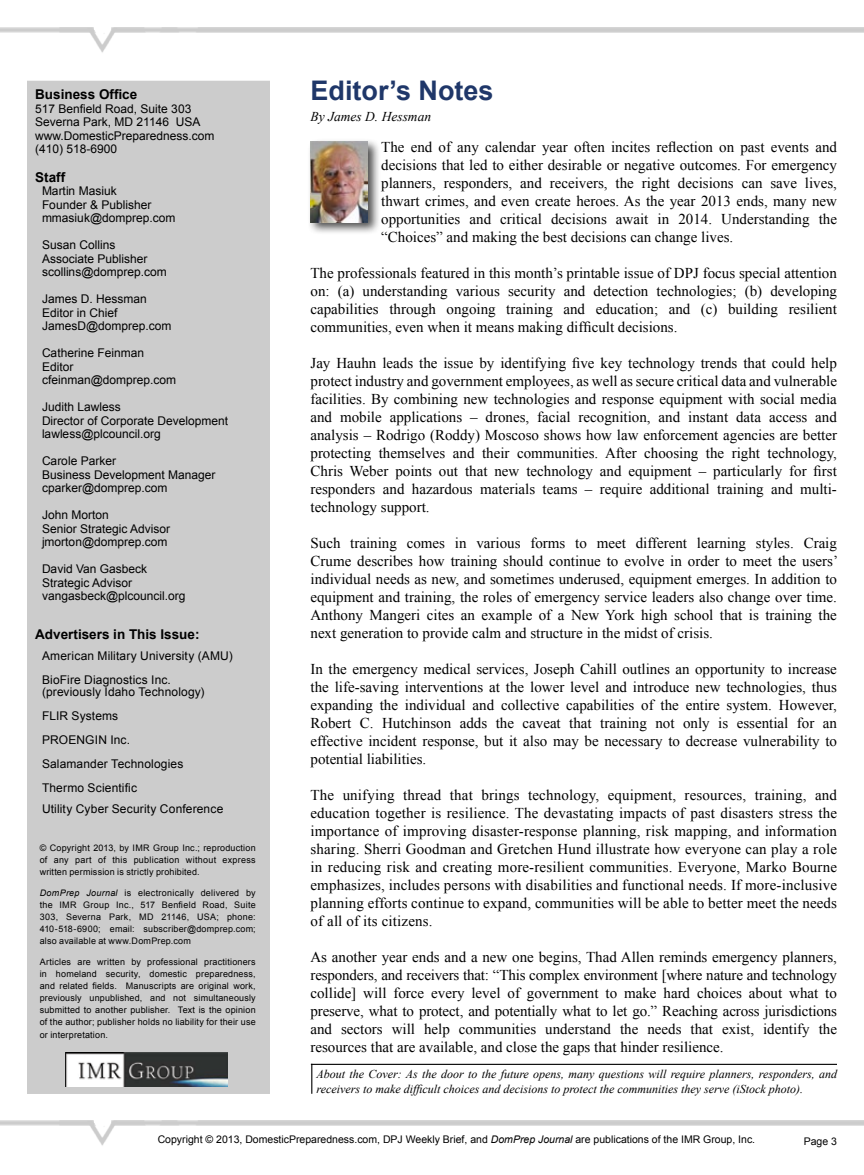
<style>
.page{position:relative;width:864px;height:1175px;background:#fff}
.page>*{position:absolute;margin:0;border:0;box-sizing:border-box;transform-origin:0 0}
.t1{font:700 27px "Arial";color:#1f3769}
.t2{font:15px/18px "Times New Roman";color:#000;text-align:justify}
.t3{font:700 13.5px "Arial";color:#000}
.t4{font:italic 13.5px "Times New Roman";color:#000}
.t5{font:12px/13.5px "Arial";color:#000}
.t6{font:italic 12px/15px "Times New Roman";color:#000}
.t7{font:10.5px "Arial";color:#000}
.t8{font:9px/12px "Arial";letter-spacing:.02em;color:#000;text-align:justify}
.s1{font-style:italic}
</style>
<div class="page">
<img style="left:0;top:27px;width:864px;height:26px">
<img style="left:0;top:1120px;width:864px;height:26px">
<div style="left:28px;top:81px;width:241px;height:1012px;background:#ccc"></div>
<div style="left:27px;top:81px;width:243px;height:1013px;border:2px solid #ccc"></div>
<img style="left:65px;top:1052px;width:162px;height:34px">
<hr style="left:311px;top:1063px;width:526px;height:1px;background:#000">
<hr style="left:311px;top:1063px;width:1px;height:30px;background:#000">
<div style="left:307px;top:138px;width:73px;height:97px;background:#000;opacity:.7"></div>
<img style="left:310px;top:141px;width:58px;height:81px">
<p class="t3" style="left:35px;top:85px;width:104px">Business Office</p>
<p class="t5" style="left:35px;top:102px;width:181px">517 Benfield Road, Suite 303<br>Severna Park, MD 21146 USA www.DomesticPreparedness.com (410) 518-6900</p>
<p class="t3" style="left:35px;top:168px;width:31px">Staff</p>
<p class="t5" style="left:42px;top:184px;width:135px">Martin Masiuk<br>Founder &amp; Publisher mmasiuk@domprep.com</p>
<p class="t5" style="left:42px;top:238px;width:126px">Susan Collins<br>Associate Publisher scollins@domprep.com</p>
<p class="t5" style="left:42px;top:292px;width:131px">James D. Hessman<br>Editor in Chief<br>JamesD@domprep.com</p>
<p class="t5" style="left:42px;top:346px;width:136px">Catherine Feinman<br>Editor cfeinman@domprep.com</p>
<p class="t5" style="left:42px;top:400px;width:188px">Judith Lawless<br>Director of Corporate Development lawless@plcouncil.org</p>
<p class="t5" style="left:42px;top:454px;width:175px">Carole Parker<br>Business Development Manager cparker@domprep.com</p>
<p class="t5" style="left:42px;top:508px;width:130px">John Morton<br>Senior Strategic Advisor jmorton@domprep.com</p>
<p class="t5" style="left:42px;top:562px;width:145px">David Van Gasbeck<br>Strategic Advisor vangasbeck@plcouncil.org</p>
<p class="t3" style="left:35px;top:625px;width:166px">Advertisers in This Issue:</p>
<p class="t5" style="left:42px;top:644px;width:192px;line-height:24px">American Military University (AMU)<br>BioFire Diagnostics Inc.</p>
<p class="t5" style="left:42px;top:680px;width:164px;line-height:24px">(previously Idaho Technology)<br>FLIR Systems<br>PROENGIN Inc.<br>Salamander Technologies<br>Thermo Scientific</p>
<p class="t5" style="left:42px;top:802px;width:183px">Utility Cyber Security Conference</p>
<p class="t8" style="left:40px;top:842px;width:217px">© Copyright 2013, by IMR Group Inc.; reproduction of any part of this publication without express written permission is strictly prohibited.</p>
<p class="t8" style="left:40px;top:887px;width:218px"><span class="s1">DomPrep Journal</span> is electronically delivered by the IMR Group Inc., 517 Benfield Road, Suite 303, Severna Park, MD 21146, USA; phone:<br>410-518-6900; email: subscriber@domprep.com; also available at www.DomPrep.com</p>
<p class="t8" style="left:40px;top:956px;width:217px">Articles are written by professional practitioners in homeland security, domestic preparedness, and related fields. Manuscripts are original work, previously unpublished, and not simultaneously submitted to another publisher. Text is the opinion of the author; publisher holds no liability for their use</p>
<p class="t8" style="left:40px;top:1029px;width:70px">or interpretation.</p>
<h1 class="t1" style="left:310px;top:73px;width:185px">Editor’s Notes</h1>
<p class="t4" style="left:310px;top:108px;width:122px">By James D. Hessman</p>
<p class="t2" style="left:381px;top:137px;width:457px">The end of any calendar year often incites reflection on past events and decisions that led to either desirable or negative outcomes. For emergency planners, responders, and receivers, the right decisions can save lives, thwart crimes, and even create heroes. As the year 2013 ends, many new opportunities and critical decisions await in 2014. Understanding the “Choices” and making the best decisions can change lives.</p>
<p class="t2" style="left:310px;top:263px;width:528px">The professionals featured in this month’s printable issue of DPJ focus special attention on: (a) understanding various security and detection technologies; (b) developing capabilities through ongoing training and education; and (c) building resilient communities, even when it means making difficult decisions.</p>
<p class="t2" style="left:310px;top:353px;width:528px">Jay Hauhn leads the issue by identifying five key technology trends that could help protect industry and government employees, as well as secure critical data and vulnerable facilities. By combining new technologies and response equipment with social media and mobile applications – drones, facial recognition, and instant data access and analysis – Rodrigo (Roddy) Moscoso shows how law enforcement agencies are better protecting themselves and their communities. After choosing the right technology, Chris Weber points out that new technology and equipment – particularly for first responders and hazardous materials teams – require additional training and multi&shy;technology support.</p>
<p class="t2" style="left:310px;top:533px;width:529px">Such training comes in various forms to meet different learning styles. Craig Crume describes how training should continue to evolve in order to meet the users’ individual needs as new, and sometimes underused, equipment emerges. In addition to equipment and training, the roles of emergency service leaders also change over time.<br>Anthony Mangeri cites an example of a New York high school that is training the next generation to provide calm and structure in the midst of crisis.</p>
<p class="t2" style="left:310px;top:659px;width:528px">In the emergency medical services, Joseph Cahill outlines an opportunity to increase the life-saving interventions at the lower level and introduce new technologies, thus expanding the individual and collective capabilities of the entire system. However, Robert C. Hutchinson adds the caveat that training not only is essential for an effective incident response, but it also may be necessary to decrease vulnerability to potential liabilities.</p>
<p class="t2" style="left:310px;top:785px;width:528px">The unifying thread that brings technology, equipment, resources, training, and education together is resilience. The devastating impacts of past disasters stress the importance of improving disaster-response planning, risk mapping, and information sharing. Sherri Goodman and Gretchen Hund illustrate how everyone can play a role in reducing risk and creating more-resilient communities. Everyone, Marko Bourne emphasizes, includes persons with disabilities and functional needs. If more-inclusive planning efforts continue to expand, communities will be able to better meet the needs of all of its citizens.</p>
<p class="t2" style="left:310px;top:947px;width:528px">As another year ends and a new one begins, Thad Allen reminds emergency planners, responders, and receivers that: “This complex environment [where nature and technology collide] will force every level of government to make hard choices about what to preserve, what to protect, and potentially what to let go.” Reaching across jurisdictions and sectors will help communities understand the needs that exist, identify the resources that are available, and close the gaps that hinder resilience.</p>
<p class="t6" style="left:316px;top:1065px;width:522px">About the Cover: As the door to the future opens, many questions will require planners, responders, and receivers to make difficult choices and decisions to protect the communities they serve (iStock photo).</p>
<p class="t7" style="left:158px;top:1132px;width:599px">Copyright © 2013, DomesticPreparedness.com, DPJ Weekly Brief, and <span class="s1">DomPrep Journal</span> are publications of the IMR Group, Inc.</p>
<p class="t7" style="left:804px;top:1134px;width:35px">Page 3</p>
</div>
